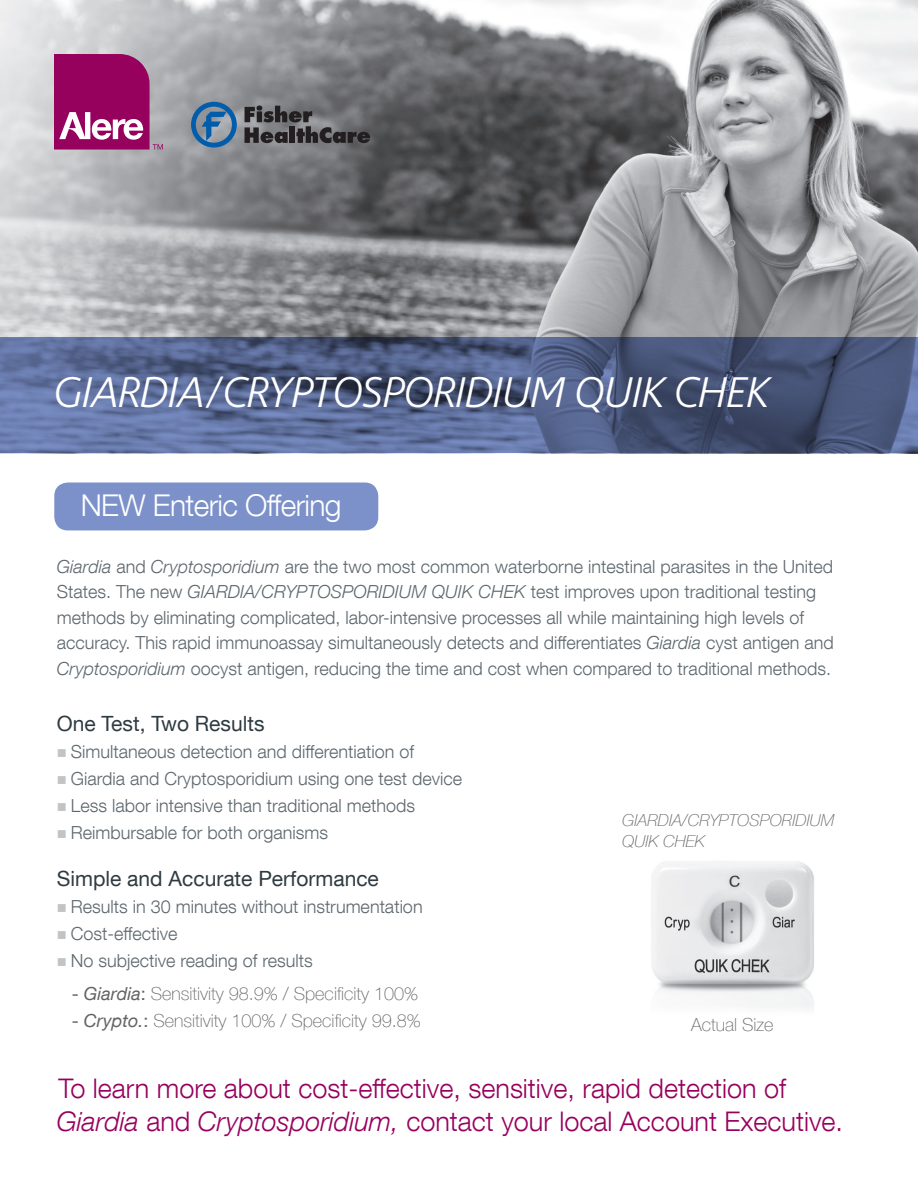
<style>
.page{position:relative;width:918px;height:1188px;background:#fff}
.page>*{position:absolute;margin:0;border:0;box-sizing:border-box;transform-origin:0 0}
.t1{font:italic 300 43.5px "Corisande OT";letter-spacing:-.02em;color:#fff}
.t2{font:300 30px "Helvetica Neue LT Com";letter-spacing:-.02em;color:#fff}
.t3{font:300 27px/33px "Helvetica Neue LT Com";color:#97015e}
.t4{font:21px "Helvetica Neue LT Com";color:#2f3b41}
.t5{font:300 18px/25.5px "Helvetica Neue LT Com";color:#5e686e}
.t6{font:100 18px "Helvetica Neue LT Com";color:#636366}
.t7{font:italic 100 16.5px/21px "Helvetica Neue LT Com";color:#636366}
.s1{font-style:italic}
.s2{color:#c2c4c4}
.s3{font-weight:400}
.s4{font-weight:400;font-style:italic}
</style>
<div class="page">
<img style="left:0;top:0;width:918px;height:338px">
<svg style="left:0;top:338px;width:918px;height:115px;background:#526088"></svg>
<div style="left:54px;top:483px;width:324px;height:47px;background:#7c91c9;border-radius:14px"></div>
<img style="left:651px;top:861px;width:163px;height:148px">
<svg style="left:191px;top:102px;width:46px;height:46px;background:#5a81a4"></svg>
<svg style="left:245px;top:106px;width:125px;height:37px;background:#59585a"></svg>
<svg style="left:54px;top:54px;width:109px;height:96px;background:#a5357b"></svg>
<h1 class="t1" style="left:54px;top:369px;width:717px">GIARDIA/CRYPTOSPORIDIUM QUIK CHEK</h1>
<h2 class="t2" style="left:81px;top:487px;width:262px">NEW Enteric Offering</h2>
<p class="t5" style="left:57px;top:553px;width:779px"><span class="s1">Giardia</span> and <span class="s1">Cryptosporidium</span> are the two most common waterborne intestinal parasites in the United States. The new <span class="s1">GIARDIA/CRYPTOSPORIDIUM QUIK CHEK</span> test improves upon traditional testing methods by eliminating complicated, labor-intensive processes all while maintaining high levels of accuracy. This rapid immunoassay simultaneously detects and differentiates <span class="s1">Giardia</span> cyst antigen and <span class="s1">Cryptosporidium</span> oocyst antigen, reducing the time and cost when compared to traditional methods.</p>
<p class="t4" style="left:57px;top:711px;width:209px">One Test, Two Results</p>
<p class="t5" style="left:57px;top:738px;width:359px"><span class="s2">■</span> Simultaneous detection and differentiation of</p>
<p class="t5" style="left:57px;top:765px;width:407px"><span class="s2">■</span> Giardia and Cryptosporidium using one test device</p>
<p class="t5" style="left:57px;top:792px;width:360px"><span class="s2">■</span> Less labor intensive than traditional methods</p>
<p class="t5" style="left:57px;top:819px;width:273px"><span class="s2">■</span> Reimbursable for both organisms</p>
<p class="t4" style="left:57px;top:865px;width:324px">Simple and Accurate Performance</p>
<p class="t5" style="left:57px;top:893px;width:367px"><span class="s2">■</span> Results in 30 minutes without instrumentation</p>
<p class="t5" style="left:57px;top:920px;width:122px"><span class="s2">■</span> Cost-effective</p>
<p class="t5" style="left:57px;top:947px;width:257px"><span class="s2">■</span> No subjective reading of results</p>
<p class="t6" style="left:72px;top:983px;width:348px"><span class="s3">-</span> <span class="s4">Giardia</span><span class="s3">:</span> Sensitivity 98.9% / Specificity 100%</p>
<p class="t6" style="left:72px;top:1010px;width:350px"><span class="s3">-</span> <span class="s4">Crypto.</span><span class="s3">:</span> Sensitivity 100% / Specificity 99.8%</p>
<p class="t7" style="left:622px;top:810px;width:214px">GIARDIA/CRYPTOSPORIDIUM<br>QUIK CHEK</p>
<p class="t6" style="left:691px;top:1014px;width:84px">Actual Size</p>
<h3 class="t3" style="left:57px;top:1071px;width:788px">To learn more about cost-effective, sensitive, rapid detection of<br><span class="s1">Giardia</span> and <span class="s1">Cryptosporidium,</span> contact your local Account Executive.</h3>
</div>
